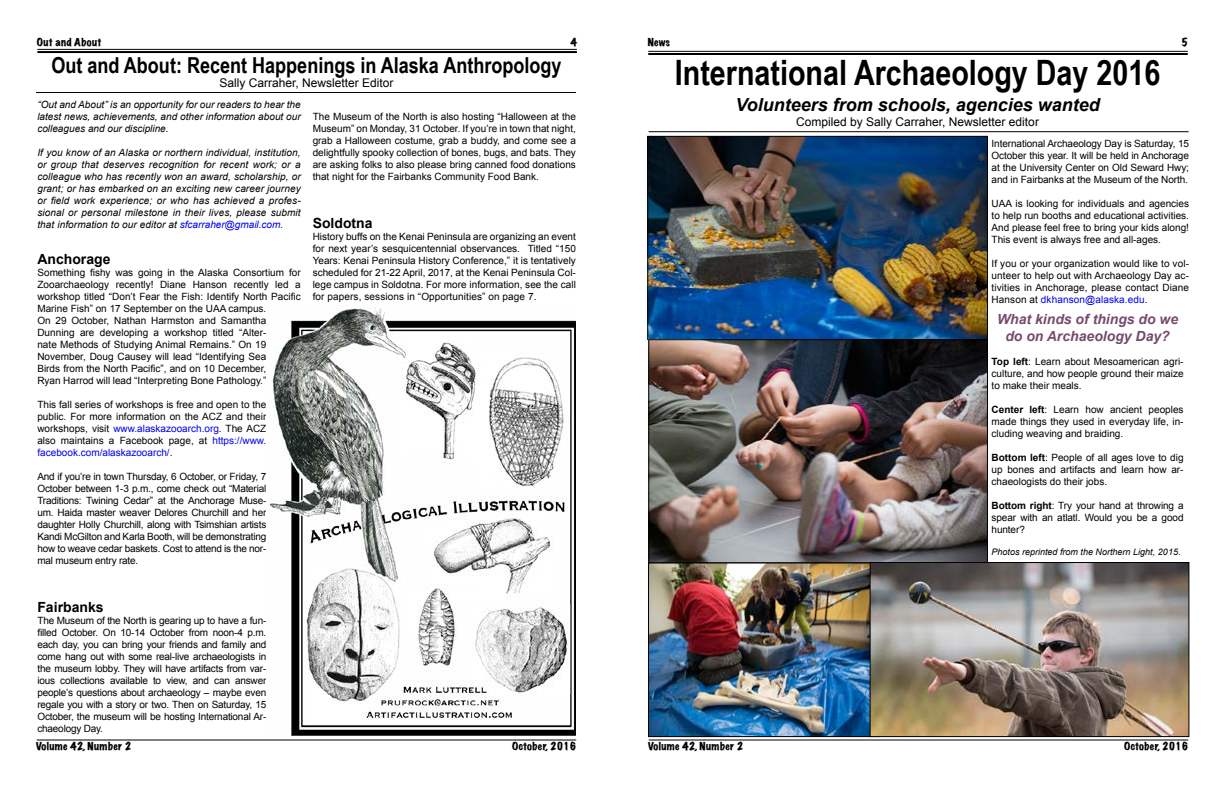
<style>
.page{position:relative;width:1224px;height:792px;background:#fff}
.page>*{position:absolute;margin:0;border:0;box-sizing:border-box;transform-origin:0 0}
.t1{font:700 35px "Arial Narrow";color:#000}
.t2{font:700 22px "Arial Narrow";color:#000}
.t3{font:italic 700 18px "Arial";color:#000}
.t4{font:italic 700 14px/16.8px "Arial";color:#764b6d;text-align:center}
.t5{font:700 14px "Arial";color:#000}
.t6{font:12px "Arial";color:#000}
.t7{font:10px/12px "Arial";color:#000;text-align:justify}
.t8{font:italic 10px/12px "Arial";color:#000;text-align:justify}
.t9{font:expanded 10px "Marker Felt";letter-spacing:.03em;color:#000}
.t10{font:expanded 10px "Marker Felt";color:#000}
.t11{font:italic 9px "Arial";color:#000}
.s1{color:#0000ef}
.s2{font-weight:700}
</style>
<div class="page">
<hr style="left:37px;top:49px;width:540px;height:1px;background:#000">
<hr style="left:37px;top:51px;width:540px;height:2px;background:#000">
<hr style="left:648px;top:51px;width:540px;height:1px;background:#000">
<hr style="left:648px;top:53px;width:540px;height:2px;background:#000">
<hr style="left:649px;top:740px;width:539px;height:1px;background:#000">
<hr style="left:37px;top:740px;width:539px;height:1px;background:#000">
<hr style="left:649px;top:131px;width:540px;height:1px;background:#000">
<hr style="left:36px;top:92px;width:540px;height:1px;background:#000">
<img style="left:650px;top:565px;width:220px;height:170px">
<div style="left:648px;top:563px;width:231px;height:174px;border:1px solid #000"></div>
<img style="left:648px;top:138px;width:338px;height:425px">
<div style="left:648px;top:136px;width:340px;height:204px;border:1px solid #000"></div>
<div style="left:649px;top:340px;width:339px;height:223px;border:1px solid #000"></div>
<img style="left:872px;top:564px;width:315px;height:171px">
<div style="left:870px;top:562px;width:319px;height:175px;border:1px solid #000"></div>
<img style="left:266px;top:306px;width:310px;height:429px">
<p class="t9" style="left:37px;top:34px;width:66px">Out and About</p>
<p class="t9" style="left:571px;top:34px;width:8px">4</p>
<p class="t9" style="left:648px;top:34px;width:24px">News</p>
<p class="t9" style="left:1182px;top:34px;width:8px">5</p>
<h2 class="t2" style="left:51px;top:49px;width:512px">Out and About: Recent Happenings in Alaska Anthropology</h2>
<p class="t6" style="left:219px;top:75px;width:176px">Sally Carraher, Newsletter Editor</p>
<p class="t8" style="left:37px;top:99px;width:265px">“Out and About” is an opportunity for our readers to hear the latest news, achievements, and other information about our colleagues and our discipline.</p>
<p class="t8" style="left:37px;top:147px;width:265px">If you know of an Alaska or northern individual, institution, or group that deserves recognition for recent work; or a colleague who has recently won an award, scholarship, or grant; or has embarked on an exciting new career journey or field work experience; or who has achieved a profes&shy;sional or personal milestone in their lives, please submit that information to our editor at <span class="s1">sfcarraher@gmail.com</span>.</p>
<h3 class="t5" style="left:37px;top:250px;width:75px">Anchorage</h3>
<p class="t7" style="left:37px;top:267px;width:265px;text-align:left">Something fishy was going in the Alaska Consortium for Zooarchaeology recently! Diane Hanson recently led a workshop titled “Don’t Fear the Fish: Identify North Pacific Marine Fish” on 17 September on the UAA campus.<br>On 29 October, Nathan Harmston and Samantha Dunning are developing a workshop titled “Alter-<br>nate Methods of Studying Animal Remains.” On 19<br>November, Doug Causey will lead “Identifying Sea<br>Birds from the North Pacific”, and on 10 December,<br>Ryan Harrod will lead “Interpreting Bone Pathology.”</p>
<p class="t7" style="left:37px;top:399px;width:230px">This fall series of workshops is free and open to the public. For more information on the ACZ and their workshops, visit <span class="s1">www.alaskazooarch.org</span>. The ACZ also maintains a Facebook page, at <span class="s1">https://www. facebook.com/alaskazooarch/</span>.</p>
<p class="t7" style="left:37px;top:471px;width:230px">And if you’re in town Thursday, 6 October, or Friday, 7<br>October between 1-3 p.m., come check out “Material Traditions: Twining Cedar” at the Anchorage Muse&shy;um. Haida master weaver Delores Churchill and her daughter Holly Churchill, along with Tsimshian artists Kandi McGilton and Karla Booth, will be demonstrating how to weave cedar baskets. Cost to attend is the nor&shy;mal museum entry rate.</p>
<h3 class="t5" style="left:37px;top:598px;width:68px">Fairbanks</h3>
<p class="t7" style="left:37px;top:615px;width:230px">The Museum of the North is gearing up to have a fun&shy;filled October. On 10-14 October from noon-4 p.m. each day, you can bring your friends and family and come hang out with some real-live archaeologists in the museum lobby. They will have artifacts from var&shy;ious collections available to view, and can answer people’s questions about archaeology – maybe even regale you with a story or two. Then on Saturday, 15<br>October, the museum will be hosting International Ar&shy;chaeology Day.</p>
<p class="t7" style="left:313px;top:111px;width:265px">The Museum of the North is also hosting “Halloween at the Museum” on Monday, 31 October. If you’re in town that night, grab a Halloween costume, grab a buddy, and come see a delightfully spooky collection of bones, bugs, and bats. They are asking folks to also please bring canned food donations that night for the Fairbanks Community Food Bank.</p>
<h3 class="t5" style="left:313px;top:214px;width:61px">Soldotna</h3>
<p class="t7" style="left:313px;top:231px;width:265px">History buffs on the Kenai Peninsula are organizing an event for next year’s sesquicentennial observances. Titled “150<br>Years: Kenai Peninsula History Conference,” it is tentatively scheduled for 21-22 April, 2017, at the Kenai Peninsula Col&shy;lege campus in Soldotna. For more information, see the call for papers, sessions in “Opportunities” on page 7.</p>
<h1 class="t1" style="left:675px;top:47px;width:487px">International Archaeology Day 2016</h1>
<h3 class="t3" style="left:735px;top:93px;width:366px">Volunteers from schools, agencies wanted</h3>
<p class="t6" style="left:796px;top:114px;width:244px">Compiled by Sally Carraher, Newsletter editor</p>
<p class="t7" style="left:992px;top:138px;width:199px">International Archaeology Day is Saturday, 15<br>October this year. It will be held in Anchorage at the University Center on Old Seward Hwy; and in Fairbanks at the Museum of the North.</p>
<p class="t7" style="left:992px;top:198px;width:199px">UAA is looking for individuals and agencies to help run booths and educational activities.<br>And please feel free to bring your kids along!<br>This event is always free and all-ages.</p>
<p class="t7" style="left:992px;top:258px;width:199px">If you or your organization would like to vol&shy;unteer to help out with Archaeology Day ac&shy;tivities in Anchorage, please contact Diane Hanson at <span class="s1">dkhanson@alaska.edu</span>.</p>
<h3 class="t4" style="left:997px;top:311px;width:183px">What kinds of things do we do on Archaeology Day?</h3>
<p class="t7" style="left:992px;top:355px;width:194px"><span class="s2">Top left</span>: Learn about Mesoamerican agri&shy;culture, and how people ground their maize to make their meals.</p>
<p class="t7" style="left:992px;top:403px;width:194px"><span class="s2">Center left</span>: Learn how ancient peoples made things they used in everyday life, in&shy;cluding weaving and braiding.</p>
<p class="t7" style="left:992px;top:451px;width:194px"><span class="s2">Bottom left</span>: People of all ages love to dig up bones and artifacts and learn how ar&shy;chaeologists do their jobs.</p>
<p class="t7" style="left:992px;top:499px;width:194px"><span class="s2">Bottom right</span>: Try your hand at throwing a spear with an atlatl. Would you be a good hunter?</p>
<p class="t11" style="left:992px;top:546px;width:191px">Photos reprinted from the Northern Light, 2015.</p>
<p class="t9" style="left:36px;top:738px;width:97px">Volume 42, Number 2</p>
<p class="t10" style="left:512px;top:738px;width:66px">October, 2016</p>
<p class="t9" style="left:648px;top:739px;width:97px">Volume 42, Number 2</p>
<p class="t10" style="left:1124px;top:739px;width:66px">October, 2016</p>
</div>
